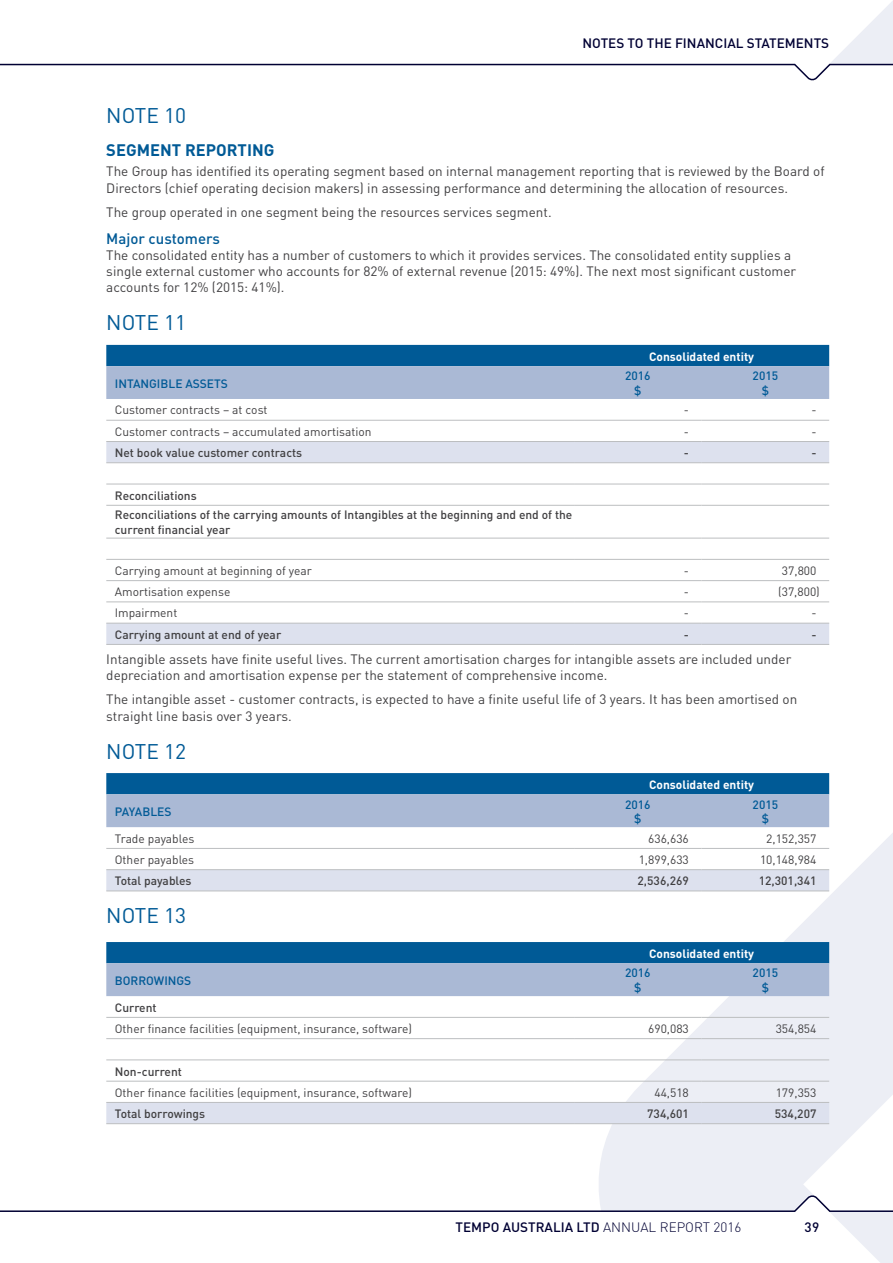
<style>
.page{position:relative;width:893px;height:1263px;background:#fff}
.page>*{position:absolute;margin:0;border:0;box-sizing:border-box;transform-origin:0 0}
.t1{font:21px "DIN";color:#005a96}
.t2{font:700 16.5px "DIN";color:#005a96}
.t3{font:500 15px "DIN";color:#005a96}
.t4{font:13.5px/16.2px "DIN";color:#414042}
.t5{font:500 13.5px "DIN";color:#003}
.t6{font:12px "DIN";color:#414042}
.t7{font:500 12px/19.8px "DIN";color:#414042}
.t8{font:500 12px/14.4px "DIN";color:#005a96;text-align:center}
.t9{font:700 12px "DIN";color:#fff}
.s1{font-weight:300}
</style>
<div class="page">
<svg style="left:597px;top:623px;width:296px;height:570px"></svg>
<svg style="left:106px;top:345px;width:723px;height:54px;background:#6894bc"></svg>
<svg style="left:106px;top:442px;width:723px;height:202px"></svg>
<hr style="left:106px;top:420px;width:468px;height:1px;background:#bcbec0">
<hr style="left:574px;top:420px;width:128px;height:1px;background:#bcbec0">
<hr style="left:702px;top:420px;width:127px;height:1px;background:#bcbec0">
<hr style="left:106px;top:484px;width:468px;height:1px;background:#bcbec0">
<hr style="left:574px;top:484px;width:128px;height:1px;background:#bcbec0">
<hr style="left:702px;top:484px;width:127px;height:1px;background:#bcbec0">
<hr style="left:106px;top:505px;width:468px;height:1px;background:#bcbec0">
<hr style="left:574px;top:505px;width:128px;height:1px;background:#bcbec0">
<hr style="left:702px;top:505px;width:127px;height:1px;background:#bcbec0">
<hr style="left:106px;top:538px;width:468px;height:1px;background:#bcbec0">
<hr style="left:574px;top:538px;width:128px;height:1px;background:#bcbec0">
<hr style="left:702px;top:538px;width:127px;height:1px;background:#bcbec0">
<hr style="left:106px;top:559px;width:468px;height:1px;background:#bcbec0">
<hr style="left:574px;top:559px;width:128px;height:1px;background:#bcbec0">
<hr style="left:702px;top:559px;width:127px;height:1px;background:#bcbec0">
<hr style="left:106px;top:580px;width:468px;height:1px;background:#bcbec0">
<hr style="left:574px;top:580px;width:128px;height:1px;background:#bcbec0">
<hr style="left:106px;top:601px;width:468px;height:1px;background:#bcbec0">
<hr style="left:574px;top:601px;width:128px;height:1px;background:#bcbec0">
<hr style="left:702px;top:580px;width:127px;height:1px;background:#bcbec0">
<hr style="left:702px;top:601px;width:127px;height:1px;background:#bcbec0">
<hr style="left:574px;top:441px;width:128px;height:1px;background:#bcbec0">
<hr style="left:702px;top:441px;width:127px;height:1px;background:#bcbec0">
<hr style="left:574px;top:462px;width:128px;height:1px;background:#bcbec0">
<hr style="left:702px;top:462px;width:127px;height:1px;background:#bcbec0">
<hr style="left:106px;top:441px;width:468px;height:1px;background:#bcbec0">
<hr style="left:106px;top:462px;width:468px;height:1px;background:#bcbec0">
<hr style="left:106px;top:623px;width:468px;height:1px;background:#bcbec0">
<hr style="left:106px;top:644px;width:468px;height:1px;background:#bcbec0">
<hr style="left:574px;top:623px;width:128px;height:1px;background:#bcbec0">
<hr style="left:702px;top:623px;width:127px;height:1px;background:#bcbec0">
<hr style="left:574px;top:644px;width:128px;height:1px;background:#bcbec0">
<hr style="left:702px;top:644px;width:127px;height:1px;background:#bcbec0">
<svg style="left:106px;top:773px;width:723px;height:54px;background:#6894bc"></svg>
<div style="left:106px;top:870px;width:723px;height:20px;background:#dde1ee"></div>
<hr style="left:106px;top:848px;width:468px;height:1px;background:#bcbec0">
<hr style="left:574px;top:848px;width:128px;height:1px;background:#bcbec0">
<hr style="left:702px;top:848px;width:127px;height:1px;background:#bcbec0">
<hr style="left:106px;top:869px;width:468px;height:1px;background:#bcbec0">
<hr style="left:106px;top:890px;width:468px;height:1px;background:#bcbec0">
<hr style="left:574px;top:869px;width:128px;height:1px;background:#bcbec0">
<hr style="left:702px;top:869px;width:127px;height:1px;background:#bcbec0">
<hr style="left:574px;top:890px;width:128px;height:1px;background:#bcbec0">
<hr style="left:702px;top:890px;width:127px;height:1px;background:#bcbec0">
<svg style="left:106px;top:942px;width:723px;height:54px;background:#6894bc"></svg>
<div style="left:106px;top:1103px;width:723px;height:20px;background:#dde1ee"></div>
<hr style="left:106px;top:1017px;width:468px;height:1px;background:#bcbec0">
<hr style="left:574px;top:1017px;width:128px;height:1px;background:#bcbec0">
<hr style="left:702px;top:1017px;width:127px;height:1px;background:#bcbec0">
<hr style="left:106px;top:1038px;width:468px;height:1px;background:#bcbec0">
<hr style="left:574px;top:1038px;width:128px;height:1px;background:#bcbec0">
<hr style="left:702px;top:1038px;width:127px;height:1px;background:#bcbec0">
<hr style="left:106px;top:1059px;width:468px;height:1px;background:#bcbec0">
<hr style="left:574px;top:1059px;width:128px;height:1px;background:#bcbec0">
<hr style="left:702px;top:1059px;width:127px;height:1px;background:#bcbec0">
<hr style="left:106px;top:1081px;width:468px;height:1px;background:#bcbec0">
<hr style="left:574px;top:1081px;width:128px;height:1px;background:#bcbec0">
<hr style="left:702px;top:1081px;width:127px;height:1px;background:#bcbec0">
<hr style="left:106px;top:1102px;width:468px;height:1px;background:#bcbec0">
<hr style="left:106px;top:1123px;width:468px;height:1px;background:#bcbec0">
<hr style="left:574px;top:1102px;width:128px;height:1px;background:#bcbec0">
<hr style="left:702px;top:1102px;width:127px;height:1px;background:#bcbec0">
<hr style="left:574px;top:1123px;width:128px;height:1px;background:#bcbec0">
<hr style="left:702px;top:1123px;width:127px;height:1px;background:#bcbec0">
<svg style="left:1px;top:1px;width:892px;height:80px"></svg>
<svg style="left:0;top:1193px;width:893px;height:70px"></svg>
<p class="t5" style="left:582px;top:35px;width:248px">NOTES TO THE FINANCIAL STATEMENTS</p>
<h1 class="t1" style="left:106px;top:103px;width:81px">NOTE 10</h1>
<p class="t2" style="left:106px;top:139px;width:170px">SEGMENT REPORTING</p>
<p class="t4" style="left:106px;top:163px;width:720px">The Group has identified its operating segment based on internal management reporting that is reviewed by the Board of<br>Directors (chief operating decision makers) in assessing performance and determining the allocation of resources.</p>
<p class="t4" style="left:106px;top:204px;width:447px">The group operated in one segment being the resources services segment.</p>
<p class="t3" style="left:106px;top:229px;width:115px">Major customers</p>
<p class="t4" style="left:106px;top:247px;width:691px">The consolidated entity has a number of customers to which it provides services. The consolidated entity supplies a single external customer who accounts for 82% of external revenue (2015: 49%). The next most significant customer accounts for 12% (2015: 41%).</p>
<h1 class="t1" style="left:106px;top:310px;width:81px">NOTE 11</h1>
<p class="t9" style="left:649px;top:348px;width:107px">Consolidated entity</p>
<p class="t8" style="left:115px;top:376px;width:115px">INTANGIBLE ASSETS</p>
<p class="t8" style="left:625px;top:368px;width:27px">2016 $</p>
<p class="t8" style="left:753px;top:368px;width:27px">2015 $</p>
<p class="t6" style="left:115px;top:403px;width:154px">Customer contracts – at cost</p>
<p class="t6" style="left:684px;top:403px;width:7px">-</p>
<p class="t6" style="left:811px;top:403px;width:7px">-</p>
<p class="t6" style="left:115px;top:424px;width:258px">Customer contracts – accumulated amortisation</p>
<p class="t6" style="left:684px;top:424px;width:7px">-</p>
<p class="t6" style="left:811px;top:424px;width:7px">-</p>
<p class="t7" style="left:115px;top:442px;width:189px">Net book value customer contracts</p>
<p class="t7" style="left:684px;top:442px;width:7px">-</p>
<p class="t7" style="left:811px;top:442px;width:7px">-</p>
<p class="t7" style="left:115px;top:485px;width:459px">Reconciliations<br>Reconciliations of the carrying amounts of Intangibles at the beginning and end of the</p>
<p class="t7" style="left:115px;top:519px;width:117px">current financial year</p>
<p class="t6" style="left:115px;top:563px;width:198px">Carrying amount at beginning of year</p>
<p class="t6" style="left:684px;top:563px;width:7px">-</p>
<p class="t6" style="left:782px;top:563px;width:36px">37,800</p>
<p class="t6" style="left:115px;top:584px;width:117px">Amortisation expense</p>
<p class="t6" style="left:684px;top:584px;width:7px">-</p>
<p class="t6" style="left:778px;top:584px;width:43px">(37,800)</p>
<p class="t6" style="left:115px;top:606px;width:64px">Impairment</p>
<p class="t6" style="left:684px;top:606px;width:7px">-</p>
<p class="t6" style="left:811px;top:606px;width:7px">-</p>
<p class="t7" style="left:115px;top:624px;width:168px">Carrying amount at end of year</p>
<p class="t7" style="left:684px;top:624px;width:7px">-</p>
<p class="t7" style="left:811px;top:624px;width:7px">-</p>
<p class="t4" style="left:106px;top:650px;width:687px">Intangible assets have finite useful lives. The current amortisation charges for intangible assets are included under depreciation and amortisation expense per the statement of comprehensive income.</p>
<p class="t4" style="left:106px;top:691px;width:692px">The intangible asset - customer contracts, is expected to have a finite useful life of 3 years. It has been amortised on straight line basis over 3 years.</p>
<h1 class="t1" style="left:106px;top:738px;width:81px">NOTE 12</h1>
<p class="t9" style="left:649px;top:776px;width:107px">Consolidated entity</p>
<p class="t8" style="left:115px;top:804px;width:58px">PAYABLES</p>
<p class="t8" style="left:625px;top:796px;width:27px">2016 $</p>
<p class="t8" style="left:753px;top:796px;width:27px">2015 $</p>
<p class="t6" style="left:115px;top:831px;width:81px">Trade payables</p>
<p class="t6" style="left:648px;top:831px;width:42px">636,636</p>
<p class="t6" style="left:766px;top:831px;width:52px">2,152,357</p>
<p class="t6" style="left:115px;top:852px;width:81px">Other payables</p>
<p class="t6" style="left:639px;top:852px;width:52px">1,899,633</p>
<p class="t6" style="left:760px;top:852px;width:58px">10,148,984</p>
<p class="t7" style="left:115px;top:871px;width:78px">Total payables</p>
<p class="t7" style="left:638px;top:871px;width:53px">2,536,269</p>
<p class="t7" style="left:759px;top:871px;width:59px">12,301,341</p>
<h1 class="t1" style="left:106px;top:902px;width:81px">NOTE 13</h1>
<p class="t9" style="left:649px;top:945px;width:107px">Consolidated entity</p>
<p class="t8" style="left:115px;top:973px;width:78px">BORROWINGS</p>
<p class="t8" style="left:625px;top:965px;width:27px">2016 $</p>
<p class="t8" style="left:753px;top:965px;width:27px">2015 $</p>
<p class="t7" style="left:115px;top:997px;width:43px">Current</p>
<p class="t6" style="left:115px;top:1021px;width:299px">Other finance facilities (equipment, insurance, software)</p>
<p class="t6" style="left:648px;top:1021px;width:42px">690,083</p>
<p class="t6" style="left:776px;top:1021px;width:42px">354,854</p>
<p class="t7" style="left:115px;top:1061px;width:69px">Non-current</p>
<p class="t6" style="left:115px;top:1085px;width:299px">Other finance facilities (equipment, insurance, software)</p>
<p class="t6" style="left:654px;top:1085px;width:36px">44,518</p>
<p class="t6" style="left:776px;top:1085px;width:42px">179,353</p>
<p class="t7" style="left:115px;top:1103px;width:92px">Total borrowings</p>
<p class="t7" style="left:647px;top:1103px;width:43px">734,601</p>
<p class="t7" style="left:775px;top:1103px;width:43px">534,207</p>
<p class="t5" style="left:456px;top:1218px;width:287px">TEMPO AUSTRALIA LTD <span class="s1">ANNUAL REPORT 2016</span></p>
<p class="t5" style="left:804px;top:1218px;width:17px">39</p>
</div>
